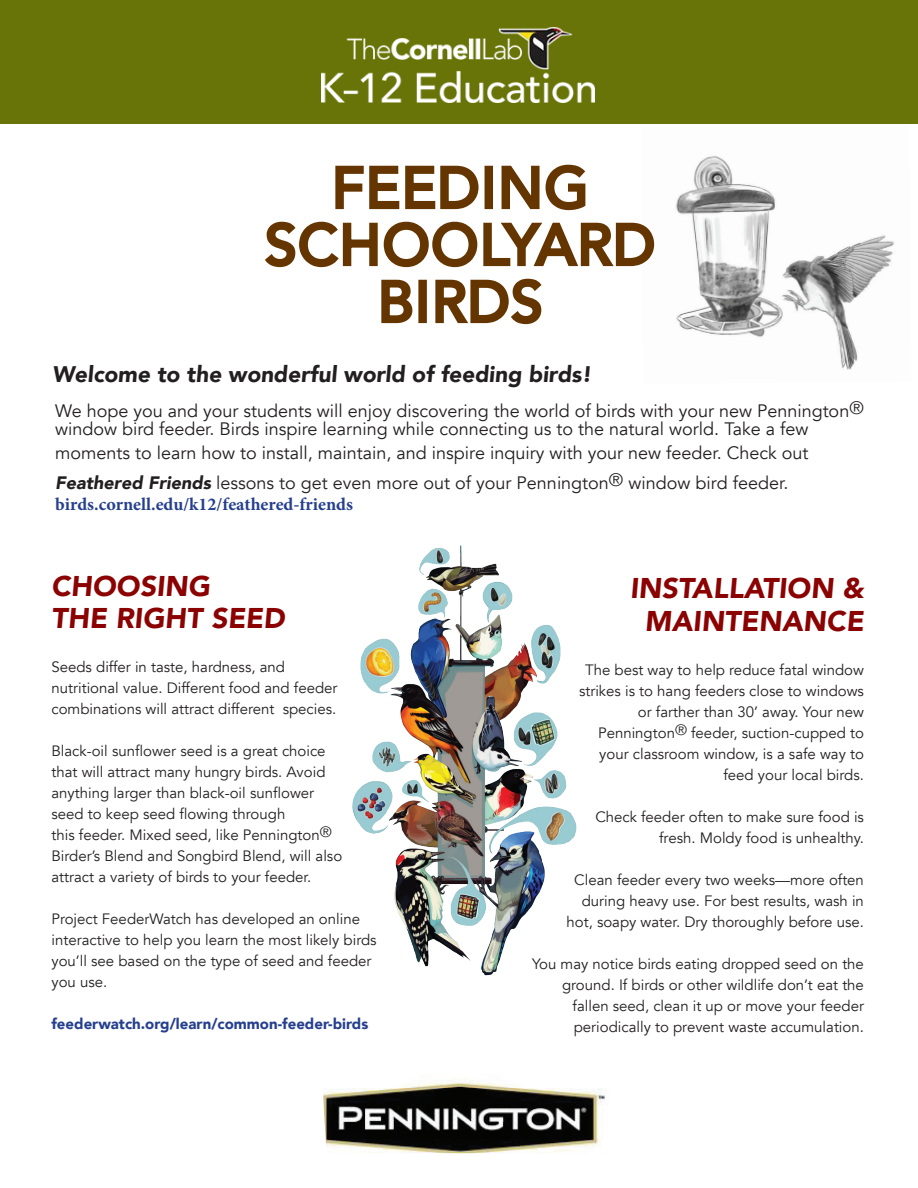
<style>
.page{position:relative;width:918px;height:1188px;background:#fff}
.page>*{position:absolute;margin:0;border:0;box-sizing:border-box;transform-origin:0 0}
.t1{font:500 57px/57px "Avenir";letter-spacing:.02em;color:#653500;text-align:center}
.t2{font:900 28.5px/31.5px "Avenir";color:#8b0202}
.t3{font:italic 900 22.5px "Avenir";color:#231f20}
.t4{font:18px/18.1px "Avenir";color:#231f20}
.t5{font:700 18px "Minion Pro";color:#253f8e}
.t6{font:15px/21px "Avenir";color:#231f20;text-align:right}
.t7{font:900 15px "Avenir";color:#253f8e}
.s1{font-weight:900;font-style:italic}
</style>
<div class="page">
<img style="left:676px;top:156px;width:218px;height:214px">
<div style="left:0;top:0;width:918px;height:124px;background:#697408"></div>
<img style="left:322px;top:27px;width:273px;height:76px">
<svg style="left:335px;top:165px;width:144px;height:45px"></svg>
<div style="left:485px;top:166px;width:8px;height:43px;border:3px solid #653500"></div>
<svg style="left:501px;top:164px;width:85px;height:47px"></svg>
<svg style="left:265px;top:221px;width:390px;height:47px"></svg>
<svg style="left:381px;top:279px;width:32px;height:45px"></svg>
<div style="left:418px;top:280px;width:9px;height:43px;border:3px solid #653500"></div>
<svg style="left:435px;top:278px;width:107px;height:47px"></svg>
<img style="left:323px;top:1078px;width:282px;height:75px">
<img style="left:352px;top:545px;width:225px;height:431px">
<h1 class="t1" style="left:265px;top:156px;width:392px">FEEDING<br>SCHOOLYARD<br>BIRDS</h1>
<h3 class="t3" style="left:52px;top:355px;width:543px">Welcome to the wonderful world of feeding birds!</h3>
<p class="t4" style="left:55px;top:402px;width:810px">We hope you and your students will enjoy discovering the world of birds with your new Pennington® window bird feeder. Birds inspire learning while connecting us to the natural world. Take a few</p>
<p class="t4" style="left:55px;top:438px;width:755px;line-height:30.2px">moments to learn how to install, maintain, and inspire inquiry with your new feeder. Check out<br><span class="s1">Feathered Friends</span> lessons to get even more out of your Pennington® window bird feeder.</p>
<p class="t5" style="left:55px;top:492px;width:299px">birds.cornell.edu/k12/feathered-friends</p>
<h2 class="t2" style="left:51px;top:570px;width:239px">CHOOSING<br>THE RIGHT SEED</h2>
<p class="t6" style="left:51px;top:657px;width:288px;text-align:left">Seeds differ in taste, hardness, and nutritional value. Different food and feeder combinations will attract different species.</p>
<p class="t6" style="left:51px;top:741px;width:292px;text-align:left">Black-oil sunflower seed is a great choice that will attract many hungry birds. Avoid anything larger than black-oil sunflower seed to keep seed flowing through<br>this feeder. Mixed seed, like Pennington® Birder’s Blend and Songbird Blend, will also attract a variety of birds to your feeder.</p>
<p class="t6" style="left:51px;top:909px;width:327px;text-align:left">Project FeederWatch has developed an online interactive to help you learn the most likely birds you’ll see based on the type of seed and feeder you use.</p>
<p class="t7" style="left:51px;top:1011px;width:318px">feederwatch.org/learn/common-feeder-birds</p>
<h2 class="t2" style="left:630px;top:570px;width:239px;line-height:33px;text-align:center">INSTALLATION &amp;<br>MAINTENANCE</h2>
<p class="t6" style="left:579px;top:660px;width:286px">The best way to help reduce fatal window strikes is to hang feeders close to windows or farther than 30’ away. Your new Pennington® feeder, suction-cupped to your classroom window, is a safe way to feed your local birds.</p>
<p class="t6" style="left:595px;top:807px;width:270px">Check feeder often to make sure food is fresh. Moldy food is unhealthy.</p>
<p class="t6" style="left:566px;top:870px;width:299px">Clean feeder every two weeks—more often during heavy use. For best results, wash in hot, soapy water. Dry thoroughly before use.</p>
<p class="t6" style="left:532px;top:954px;width:333px">You may notice birds eating dropped seed on the ground. If birds or other wildlife don’t eat the fallen seed, clean it up or move your feeder periodically to prevent waste accumulation.</p>
</div>
